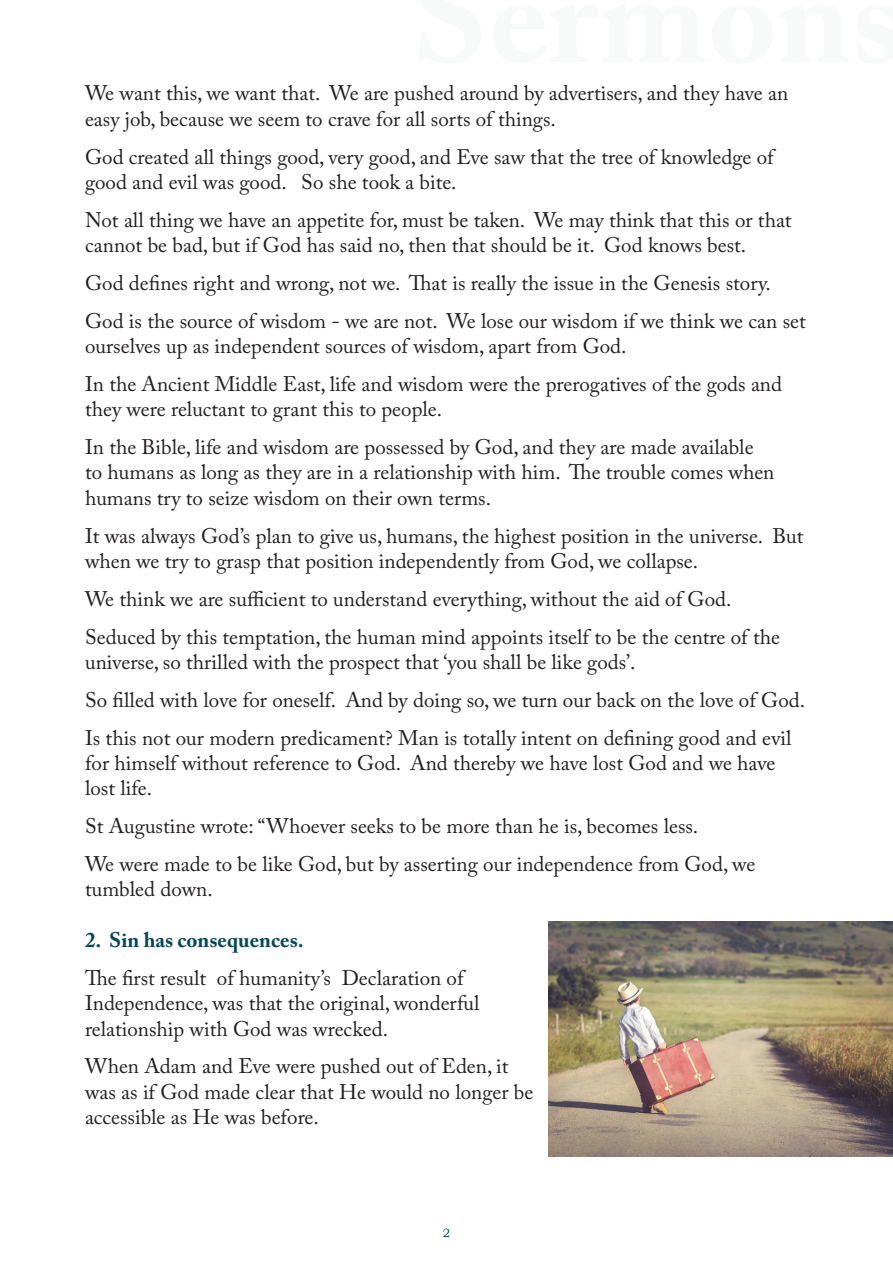
<style>
.page{position:relative;width:893px;height:1263px;background:#fff}
.page>*{position:absolute;margin:0;border:0;box-sizing:border-box;transform-origin:0 0}
.Text_2{font:21px/25.2px "Adobe Caslon Pro";color:#231f20}
.Side_title{font:700 21px "Adobe Caslon Pro";color:#034958}
.t1{font:12px "Bookman Old Style";color:#034958}
</style>
<div class="page">
<img style="left:549px;top:922px;width:344px;height:235px">
<p class="Text_2" style="left:85px;top:81px;width:705px">We want this, we want that. We are pushed around by advertisers, and they have an easy job, because we seem to crave for all sorts of things.</p>
<p class="Text_2" style="left:301px;top:144px;width:474px;text-indent:-216px">God created all things good, very good, and Eve saw that the tree of knowledge of<br>So she took a bite.</p>
<p class="Text_2" style="left:85px;top:169px;width:203px">good and evil was good.</p>
<p class="Text_2" style="left:85px;top:207px;width:708px">Not all thing we have an appetite for, must be taken. We may think that this or that cannot be bad, but if God has said no, then that should be .i t God knows best.</p>
<p class="Text_2" style="left:85px;top:270px;width:687px">God defines right and wrong, not we. That is really the issue in the Genesis story.</p>
<p class="Text_2" style="left:85px;top:308px;width:722px">God is the source of wisdom - we are not. We lose our wisdom if we think we can set ourselves up as independent sources of wisdom, apart from God.</p>
<p class="Text_2" style="left:85px;top:371px;width:698px">In the Ancient Middle East, life and wisdom were the prerogatives of the gods and they were reluctant to grant this to people.</p>
<p class="Text_2" style="left:85px;top:434px;width:691px">In the Bible, life and wisdom are possessed by God, and they are made available to humans as long as they are in a relationship with him. The trouble comes when humans try to seize wisdom on their own terms.</p>
<p class="Text_2" style="left:85px;top:523px;width:720px">It was always God s’ plan to give us, humans, the highest position in the universe. But when we try to grasp that position independently from God, we collapse.</p>
<p class="Text_2" style="left:85px;top:586px;width:648px">We think we are sufficient to understand everything, without the aid of God.</p>
<p class="Text_2" style="left:85px;top:624px;width:696px">Seduced by this temptation, the human mind appoints itself to be the centre of the universe, so thrilled with the prospect that ‘you shall be like gods .‘</p>
<p class="Text_2" style="left:85px;top:687px;width:722px">So filled with love for oneself. And by doing so, we turn our back on the love of God.</p>
<p class="Text_2" style="left:85px;top:725px;width:708px">Is this not our modern predicament? Man is totally intent on defining good and evil for himself without reference to God. And thereby we have lost God and we have lost life.</p>
<p class="Text_2" style="left:85px;top:813px;width:615px">St Augustine wrote “: Whoever seeks to be more than he is, becomes less.</p>
<p class="Text_2" style="left:85px;top:851px;width:672px">We were made to be like God, but by asserting our independence from God, we tumbled down.</p>
<p class="Side_title" style="left:85px;top:927px;width:220px">2. Sin has consequences.</p>
<p class="Text_2" style="left:342px;top:965px;width:123px">Declaration of</p>
<p class="Text_2" style="left:85px;top:965px;width:396px">The first result<br>Independence, was that the original, wonderful relationship with God was wrecked.</p>
<p class="Text_2" style="left:85px;top:1053px;width:450px">When Adam and Eve were pushed out of Eden it, was as if God made clear that He would no longer be accessible as He was before.</p>
<p class="Text_2" style="left:217px;top:965px;width:116px">of humanity s’</p>
<p class="t1" style="left:443px;top:1225px;width:9px">2</p>
</div>
